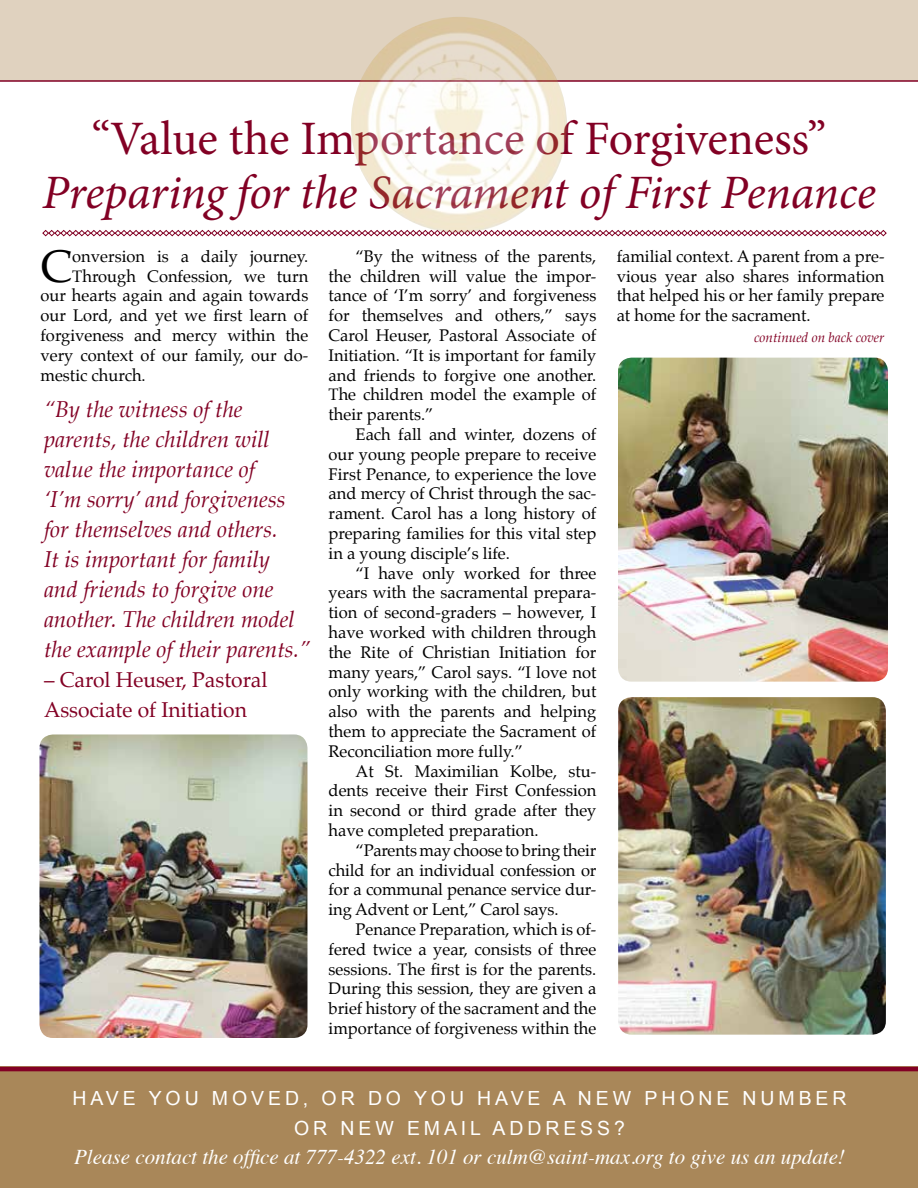
<style>
.page{position:relative;width:918px;height:1188px;background:#fff}
.page>*{position:absolute;margin:0;border:0;box-sizing:border-box;transform-origin:0 0}
.t1{font:italic 48px "Minion Pro";letter-spacing:-.01em;color:#820024}
.t2{font:48px "Minion Pro";letter-spacing:-.005em;color:#820024}
.t3{font:44.85px "Palatino";color:#000}
.t4{font:italic 22.5px/30px "Palatino";color:#820024}
.t5{font:italic 21px "Times";color:#fff}
.t6{font:21px/30px "Palatino";color:#820024}
.t7{font:19.5px/30px "Arial";letter-spacing:.2em;color:#fff;text-align:center}
.t8{font:16.5px/19.8px "Palatino";color:#000;text-align:justify}
.t9{font:italic 13.5px "Palatino";color:#820024}
</style>
<div class="page">
<div style="left:0;top:0;width:918px;height:82px;background:#e0d2bf"></div>
<img style="left:39px;top:734px;width:269px;height:304px">
<img style="left:618px;top:697px;width:268px;height:338px">
<img style="left:618px;top:358px;width:270px;height:324px">
<div style="left:0;top:1067px;width:918px;height:121px;background:#a98759"></div>
<svg style="left:42px;top:230px;width:845px;height:6px"></svg>
<img style="left:351px;top:17px;width:216px;height:216px">
<hr style="left:0;top:1067px;width:918px;height:4px;background:#820024">
<h1 class="t2" style="left:91px;top:107px;width:737px">“Value the Importance of Forgiveness”</h1>
<h1 class="t1" style="left:42px;top:160px;width:835px">Preparing for the Sacrament of First Penance</h1>
<h2 class="t3" style="left:40px;top:229px;width:33px">C</h2>
<p class="t8" style="left:72px;top:246px;width:238px">onversion is a daily journey.</p>
<p class="t8" style="left:72px;top:266px;width:238px">Through Confession, we turn</p>
<p class="t8" style="left:41px;top:286px;width:269px">our hearts again and again towards</p>
<p class="t8" style="left:41px;top:306px;width:269px">our Lord, and yet we first learn of</p>
<p class="t8" style="left:41px;top:325px;width:269px">forgiveness and mercy within the</p>
<p class="t8" style="left:41px;top:345px;width:269px">very context of our family, our do-</p>
<p class="t8" style="left:41px;top:365px;width:107px">mestic church.</p>
<p class="t4" style="left:44px;top:394px;width:268px">“By the witness of the parents, the children will value the importance of<br>‘I’m sorry’ and forgiveness for themselves and others.<br>It is important for family<br>and friends to forgive one another. The children model the example of their parents.”</p>
<p class="t6" style="left:44px;top:664px;width:225px">– Carol Heuser, Pastoral<br>Associate of Initiation</p>
<p class="t8" style="left:329px;top:246px;width:269px;text-indent:27px">“By the witness of the parents, the children will value the impor&shy;tance of ‘I’m sorry’ and forgiveness for themselves and others,” says Carol Heuser, Pastoral Associate of Initiation. “It is important for family and friends to forgive one another.<br>The children model the example of their parents.”</p>
<p class="t8" style="left:329px;top:424px;width:269px;text-indent:27px">Each fall and winter, dozens of our young people prepare to receive First Penance, to experience the love and mercy of Christ through the sac&shy;rament. Carol has a long history of preparing families for this vital step in a young disciple’s life.</p>
<p class="t8" style="left:329px;top:563px;width:269px;text-indent:27px">“I have only worked for three years with the sacramental prepara&shy;tion of second-graders – however, I have worked with children through the Rite of Christian Initiation for many years,” Carol says. “I love not only working with the children, but also with the parents and helping them to appreciate the Sacrament of Reconciliation more fully.”</p>
<p class="t8" style="left:329px;top:761px;width:269px;text-indent:27px">At St. Maximilian Kolbe, stu&shy;dents receive their First Confession in second or third grade after they have completed preparation.</p>
<p class="t8" style="left:329px;top:840px;width:269px;text-indent:27px">“Parents may choose to bring their child for an individual confession or for a communal penance service dur&shy;ing Advent or Lent,” Carol says.</p>
<p class="t8" style="left:329px;top:919px;width:269px;text-indent:27px">Penance Preparation, which is of&shy;fered twice a year, consists of three sessions. The first is for the parents.<br>During this session, they are given a brief history of the sacrament and the importance of forgiveness within the</p>
<p class="t8" style="left:617px;top:246px;width:269px">familial context. A parent from a pre&shy;vious year also shares information that helped his or her family prepare at home for the sacrament.</p>
<p class="t9" style="left:754px;top:326px;width:132px">continued on back cover</p>
<p class="t7" style="left:72px;top:1084px;width:776px">HAVE YOU MOVED, OR DO YOU HAVE A NEW PHONE NUMBER<br>OR NEW EMAIL ADDRESS?</p>
<p class="t5" style="left:74px;top:1138px;width:772px">Please contact the office at 777-4322 ext. 101 or culm@saint-max.org to give us an update!</p>
</div>
